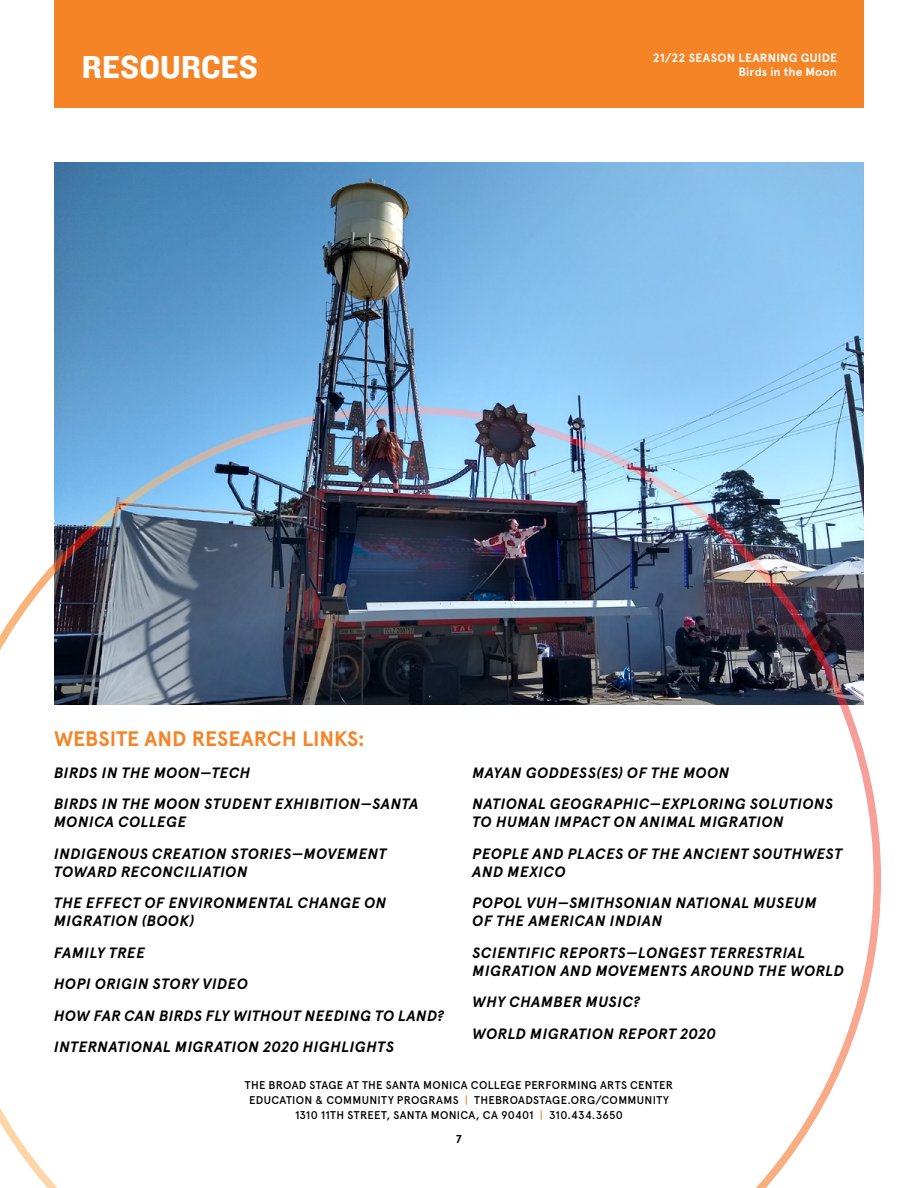
<style>
.page{position:relative;width:918px;height:1188px;background:#fff}
.page>*{position:absolute;margin:0;border:0;box-sizing:border-box;transform-origin:0 0}
.t1{font:33px "Knockout HTF51 Middleweight";letter-spacing:.01em;color:#fff}
.t2{font:700 21px "Apercu";letter-spacing:-.005em;color:#f58427}
.t3{font:italic 700 15px/31.5px "Apercu";letter-spacing:.03em;color:#000}
.t4{font:700 12px/13.5px "Apercu";letter-spacing:.015em;color:#fff;text-align:right}
.t5{font:500 12px "Cachet";color:#000}
.t6{font:500 11.25px/15px "Apercu";letter-spacing:.025em;color:#000;text-align:center}
.s1{color:#f58427}
</style>
<div class="page">
<div style="left:54px;top:0;width:810px;height:108px;background:#f58427"></div>
<img style="left:54px;top:162px;width:810px;height:244px">
<img style="left:0;top:406px;width:881px;height:782px">
<h1 class="t1" style="left:82px;top:49px;width:178px">RESOURCES</h1>
<p class="t4" style="left:653px;top:52px;width:186px">21/22 SEASON LEARNING GUIDE<br>Birds in the Moon</p>
<h2 class="t2" style="left:54px;top:726px;width:313px">WEBSITE AND RESEARCH LINKS:</h2>
<p class="t3" style="left:54px;top:757px;width:366px">BIRDS IN THE MOON—TECH<br>BIRDS IN THE MOON STUDENT EXHIBITION—SANTA</p>
<p class="t3" style="left:54px;top:806px;width:334px">MONICA COLLEGE<br>INDIGENOUS CREATION STORIES—MOVEMENT</p>
<p class="t3" style="left:54px;top:856px;width:334px">TOWARD RECONCILIATION<br>THE EFFECT OF ENVIRONMENTAL CHANGE ON</p>
<p class="t3" style="left:54px;top:905px;width:392px">MIGRATION (BOOK)<br>FAMILY TREE<br>HOPI ORIGIN STORY VIDEO<br>HOW FAR CAN BIRDS FLY WITHOUT NEEDING TO LAND?<br>INTERNATIONAL MIGRATION 2020 HIGHLIGHTS</p>
<p class="t3" style="left:473px;top:757px;width:362px">MAYAN GODDESS(ES) OF THE MOON<br>NATIONAL GEOGRAPHIC—EXPLORING SOLUTIONS</p>
<p class="t3" style="left:473px;top:806px;width:371px">TO HUMAN IMPACT ON ANIMAL MIGRATION<br>PEOPLE AND PLACES OF THE ANCIENT SOUTHWEST</p>
<p class="t3" style="left:473px;top:856px;width:346px">AND MEXICO<br>POPOL VUH—SMITHSONIAN NATIONAL MUSEUM</p>
<p class="t3" style="left:473px;top:905px;width:334px">OF THE AMERICAN INDIAN<br>SCIENTIFIC REPORTS—LONGEST TERRESTRIAL</p>
<p class="t3" style="left:473px;top:955px;width:373px">MIGRATION AND MOVEMENTS AROUND THE WORLD<br>WHY CHAMBER MUSIC?<br>WORLD MIGRATION REPORT 2020</p>
<p class="t6" style="left:245px;top:1078px;width:430px">THE BROAD STAGE AT THE SANTA MONICA COLLEGE PERFORMING ARTS CENTER<br>EDUCATION &amp; COMMUNITY PROGRAMS <span class="s1">|</span> THEBROADSTAGE.ORG/COMMUNITY<br>1310 11TH STREET, SANTA MONICA, CA 90401 <span class="s1">|</span> 310.434.3650</p>
<p class="t5" style="left:455px;top:1132px;width:9px">7</p>
</div>
